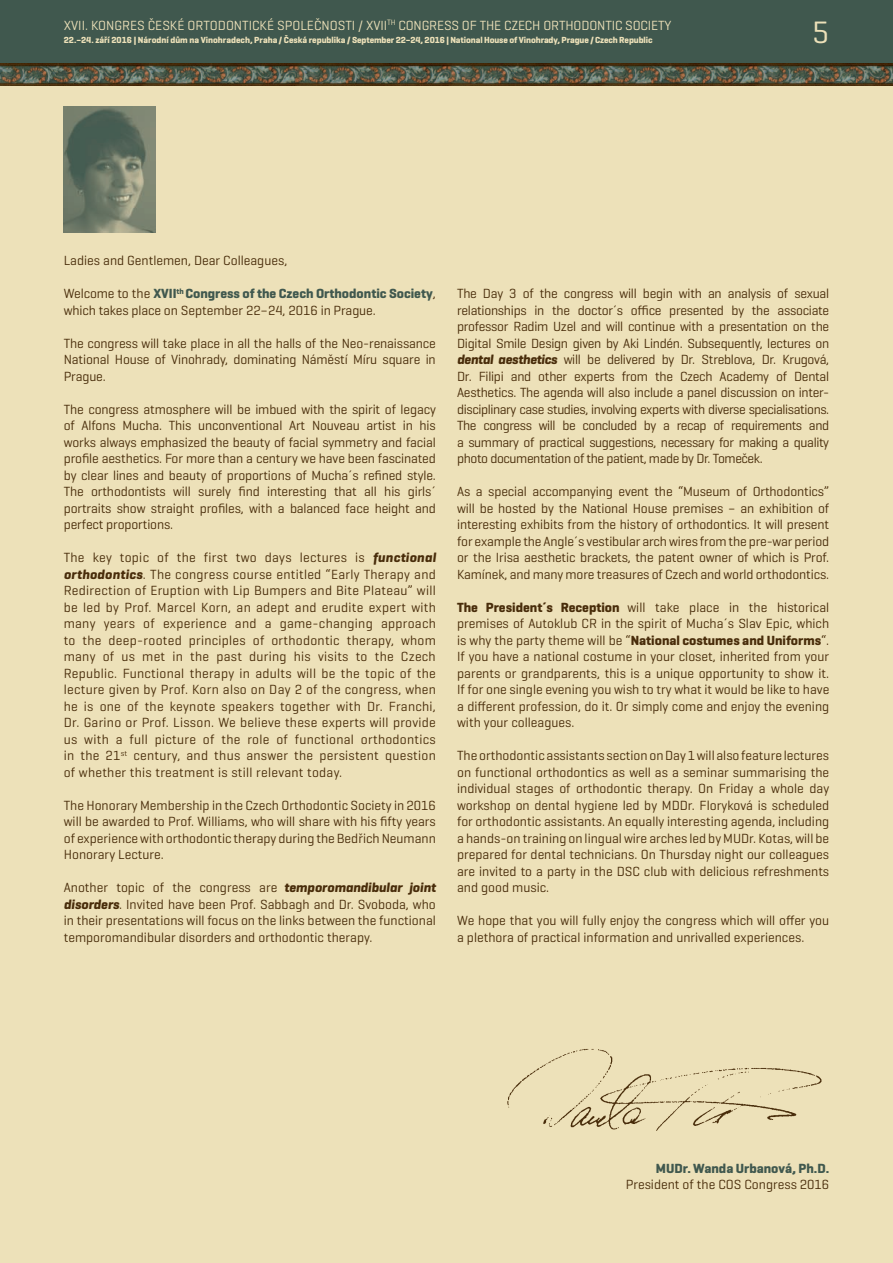
<style>
.page{position:relative;width:893px;height:1263px;background:#ede1b9}
.page>*{position:absolute;margin:0;border:0;box-sizing:border-box;transform-origin:0 0}
.t1{font:31.5px "Geogrotesque";color:#ede1b9}
.t2{font:13.5px/16.5px "Geogrotesque";color:#482c0a;text-align:justify}
.t3{font:13.5px "Geogrotesque";letter-spacing:-.005em;color:#ede1b9}
.t4{font:700 13.5px "Geogrotesque";color:#40584e}
.t5{font:700 9px "Geogrotesque";letter-spacing:-.01em;color:#ede1b9}
.s1{font-weight:700;color:#40584e}
.s2{font-weight:700;font-style:italic}
.s3{font-weight:700}
</style>
<div class="page">
<div style="left:0;top:0;width:893px;height:64px;background:#40584e"></div>
<img style="left:0;top:64px;width:893px;height:21px">
<img style="left:507px;top:1049px;width:315px;height:81px">
<img style="left:64px;top:106px;width:92px;height:126px">
<p class="t3" style="left:64px;top:20px;width:609px">XVII. KONGRES ČESKÉ ORTODONTICKÉ SPOLEČNOSTI / XVII<sup>TH</sup> CONGRESS OF THE CZECH ORTHODONTIC SOCIETY</p>
<p class="t5" style="left:64px;top:36px;width:590px">22.–24. září 2016 | Národní dům na Vinohradech, Praha / Česká republika / September 22–24, 2016 | National House of Vinohrady, Prague / Czech Republic</p>
<h1 class="t1" style="left:812px;top:20px;width:19px">5</h1>
<p class="t2" style="left:64px;top:253px;width:225px">Ladies and Gentlemen, Dear Colleagues,</p>
<p class="t2" style="left:64px;top:286px;width:374px">Welcome to the <span class="s1">XVII</span><sup>th</sup> <span class="s1">Congress of the Czech Orthodontic Society</span>, which takes place on September 22–24, 2016 in Prague.</p>
<p class="t2" style="left:64px;top:336px;width:374px">The congress will take place in all the halls of the Neo-renaissance National House of Vinohrady, dominating Náměstí Míru square in Prague.</p>
<p class="t2" style="left:64px;top:402px;width:374px">The congress atmosphere will be imbued with the spirit of legacy of Alfons Mucha. This unconventional Art Nouveau artist in his works always emphasized the beauty of facial symmetry and facial profile aesthetics. For more than a century we have been fascinated by clear lines and beauty of proportions of Mucha´s refined style.<br>The orthodontists will surely find interesting that all his girls´ portraits show straight profiles, with a balanced face height and perfect proportions.</p>
<p class="t2" style="left:64px;top:550px;width:374px">The key topic of the first two days lectures is <span class="s2">functional orthodontics</span>. The congress course entitled “Early Therapy and Redirection of Eruption with Lip Bumpers and Bite Plateau” will be led by P rof. Marcel Korn, an adept and erudite expert with many years of experience and a game-changing approach to the deep-rooted principles of orthodontic therapy, whom many of us met in the past during his visits to the Czech Republic. Functional therapy in adults will be the topic of the lecture given by Prof. Korn also on Day 2 of the congress, when he is one of the keynote speakers together with Dr. Franchi, Dr. Garino or Prof. Lisson. We believe these experts will provide us with a full picture of the role of functional orthodontics in the 21<sup>st</sup> century, and thus answer the persistent question of whether this treatment is still relevant today.</p>
<p class="t2" style="left:64px;top:798px;width:374px">The Honorary Membership in the Czech Orthodontic Society in 2016 will be awarded to Prof. Williams, who will share with his fifty years of experience with orthodontic therapy during the Bedřich Neumann Honorary Lecture.</p>
<p class="t2" style="left:64px;top:880px;width:374px">Another topic of the congress are <span class="s2">temporomandibular joint disorders</span>. Invited have been Prof. Sabbagh and Dr. Svoboda, who in their presentations will focus on the links between the functional temporomandibular disorders and orthodontic therapy.</p>
<p class="t2" style="left:457px;top:286px;width:374px">The Day 3 of the congress will begin with an analysis of sexual relationships in the doctor´s office presented by the associate professor Radim Uzel and will continue with a presentation on the Digital Smile Design given by Aki Lindén. Subsequently, lectures on <span class="s2">dental aesthetics</span> will be delivered by Dr. Streblova, Dr. Krugová, Dr. Filipi and other experts from the Czech Academy of Dental Aesthetics. The agenda will also include a panel discussion on inter&shy;disciplinary case studies, involving experts with diverse specialisations.<br>The congress will be concluded by a recap of requirements and a summary of practical suggestions, necessary for making a quality photo documentation of the patient, made by Dr. Tomeček.</p>
<p class="t2" style="left:457px;top:484px;width:374px">As a special accompanying event the “Museum of Orthodontics” will be hosted by the National House premises – an exhibition of interesting exhibits from the history of orthodontics. It will present for example the Angle´s vestibular arch wires from the pre-war period or the Irisa aesthetic brackets, the patent owner of which is Prof.<br>Kamínek, and many more treasures of Czech and world orthodontics.</p>
<p class="t2" style="left:457px;top:600px;width:374px"><span class="s3">The President´s Reception</span> will take place in the historical premises of Autoklub CR in the spirit of Mucha´s Slav Epic, which is why the party theme will be “<span class="s3">National costumes and Uniforms</span>“.<br>If you have a national costume in your closet, inherited from your parents or grandparents, this is a unique opportunity to show it.<br>If for one single evening you wish to try what it would be like to have a different profession, do it. Or simply come and enjoy the evening with your colleagues.</p>
<p class="t2" style="left:457px;top:748px;width:374px">The orthodontic assistants section on Day 1 will also feature lectures on functional orthodontics as well as a seminar summarising the individual stages of orthodontic therapy. On Friday a whole day workshop on dental hygiene led by MDDr. Floryková is scheduled for orthodontic assistants. An equally interesting agenda, including a hands-on training on lingual wire arches led by MUDr. Kotas, will be prepared for dental technicians. On Thursday night our colleagues are invited to a party in the DSC club with delicious refreshments and good music.</p>
<p class="t2" style="left:457px;top:913px;width:374px">We hope that you will fully enjoy the congress which will offer you a plethora of practical information and unrivalled experiences.</p>
<p class="t4" style="left:656px;top:1163px;width:175px">MUDr. Wanda Urbanová, Ph.D.</p>
<p class="t2" style="left:626px;top:1177px;width:205px">President of the COS Congress 2016</p>
</div>
